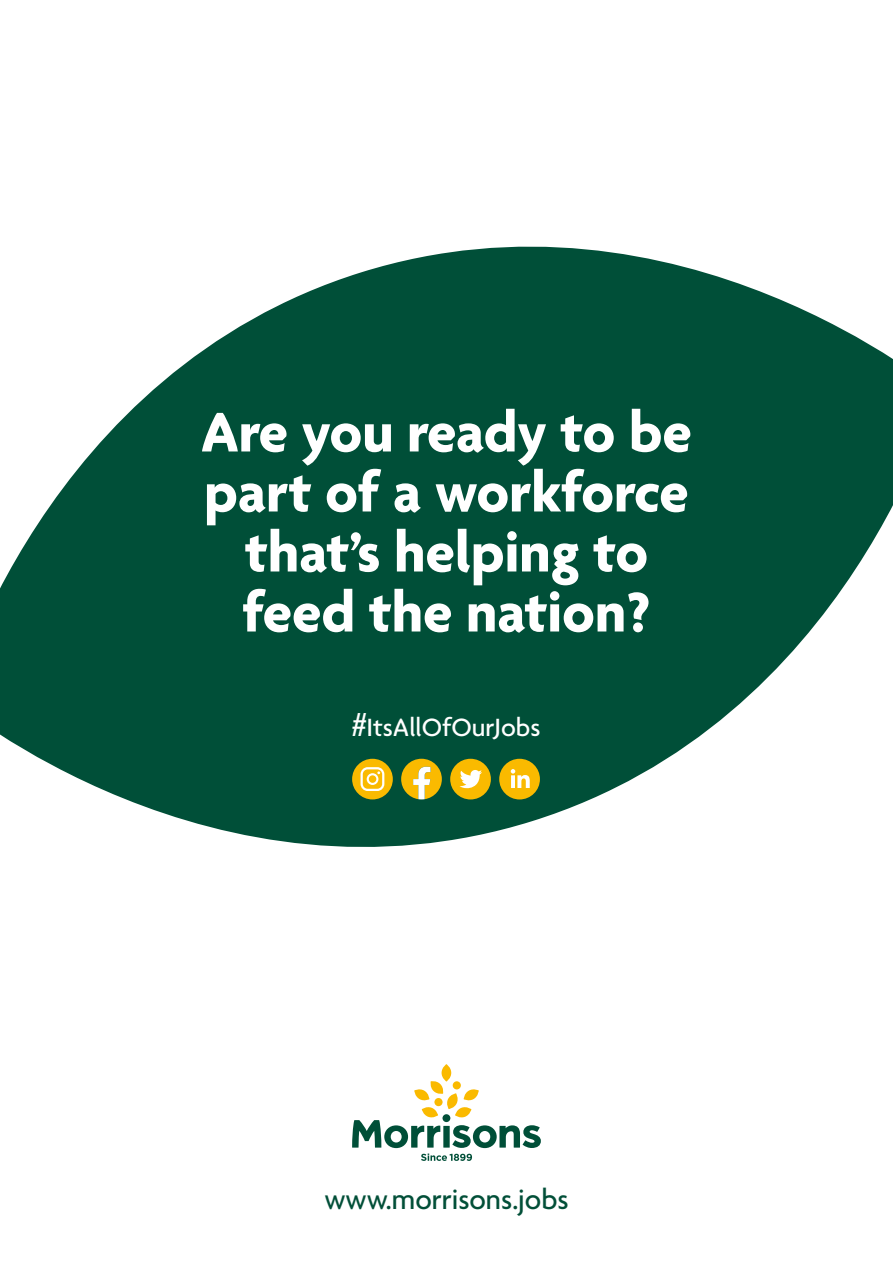
<style>
.page{position:relative;width:893px;height:1263px;background:#fff}
.page>*{position:absolute;margin:0;border:0;box-sizing:border-box;transform-origin:0 0}
.t1{font:700 60px/60px "Morrisons Agenda";color:#fff;text-align:center}
.t2{font:500 30px "Morrisons Agenda";color:#024f38}
.t3{font:500 27px "Morrisons Agenda";color:#fff}
.s1{font-size:36px}
</style>
<div class="page">
<svg style="left:0;top:246px;width:893px;height:601px;fill:#004f38"></svg>
<svg style="left:352px;top:1064px;width:189px;height:97px"></svg>
<div style="left:450px;top:759px;width:41px;height:40px;background:#faba00;border-radius:50%"></div>
<svg style="left:460px;top:770px;width:22px;height:19px"></svg>
<div style="left:352px;top:759px;width:41px;height:40px;background:#faba00;border-radius:50%"></div>
<svg style="left:361px;top:767px;width:23px;height:24px"></svg>
<svg style="left:401px;top:759px;width:41px;height:40px"></svg>
<div style="left:499px;top:759px;width:41px;height:40px;background:#faba00;border-radius:50%"></div>
<svg style="left:511px;top:769px;width:19px;height:19px"></svg>
<p class="t1" style="left:201px;top:401px;width:492px">Are you ready to be part of a workforce that’s helping to feed the nation?</p>
<p class="t3" style="left:353px;top:711px;width:189px"><span class="s1">#</span>ItsAllOfOurJobs</p>
<p class="t2" style="left:324px;top:1181px;width:246px">www.morrisons.jobs</p>
</div>
